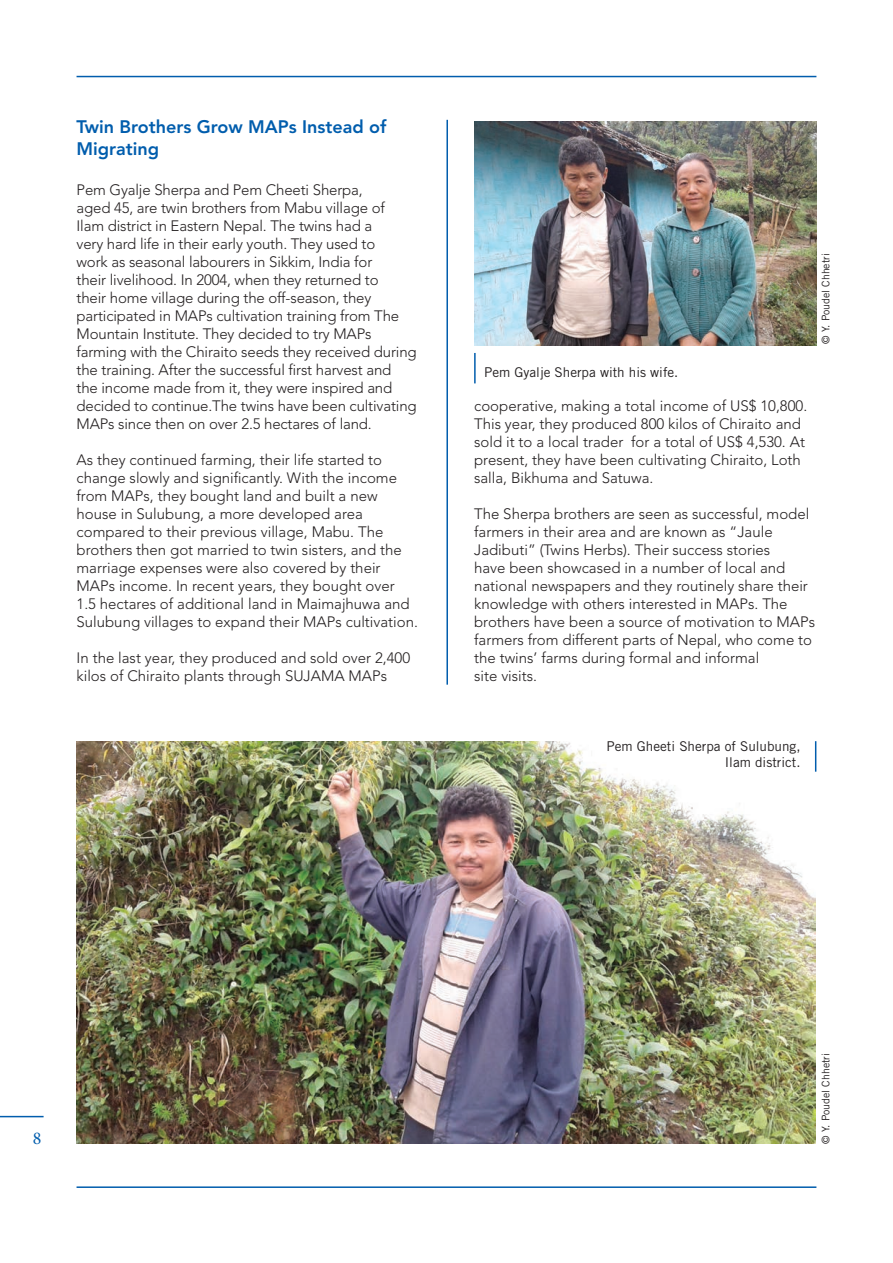
<style>
.page{position:relative;width:893px;height:1263px;background:#fff}
.page>*{position:absolute;margin:0;border:0;box-sizing:border-box;transform-origin:0 0}
.t1{font:800 18px/21.6px "Avenir LT Std";color:#015dad}
.t2{font:18px "Minion Pro";color:#015dad}
.t3{font:300 15px/18px "Avenir LT Std";color:#231f20}
.t4{font:13.5px/16.2px "Trade Gothic LT Std";color:#231f20;text-align:right}
.t5{font:10.5px "Trade Gothic LT Std";color:#231f20}
</style>
<div class="page">
<hr style="left:77px;top:76px;width:739px;height:1px;background:#015dad">
<hr style="left:77px;top:1186px;width:739px;height:2px;background:#015dad">
<hr style="left:0;top:1116px;width:44px;height:1px;background:#015dad">
<img style="left:77px;top:741px;width:738px;height:403px">
<img style="left:474px;top:121px;width:342px;height:224px">
<hr style="left:446px;top:120px;width:2px;height:565px;background:#015dad">
<hr style="left:474px;top:353px;width:2px;height:30px;background:#015dad">
<hr style="left:815px;top:741px;width:1px;height:31px;background:#015dad">
<p class="t1" style="left:77px;top:116px;width:311px">Twin Brothers Grow MAPs Instead of<br>Migrating</p>
<p class="t3" style="left:77px;top:180px;width:342px">Pem Gyalje Sherpa and Pem Cheeti Sherpa,<br>aged 45, are twin brothers from Mabu village of<br>Ilam district in Eastern Nepal. The twins had a<br>very hard life in their early youth. They used to<br>work as seasonal labourers in Sikkim, India for<br>their livelihood. In 2004, when they returned to<br>their home village during the off-season, they participated in MAPs cultivation training from The Mountain Institute. They decided to try MAPs farming with the Chiraito seeds they received during the training. After the successful first harvest and<br>the income made from it, they were inspired and decided to continue.The twins have been cultivating MAPs since then on over 2.5 hectares of land.</p>
<p class="t3" style="left:77px;top:450px;width:343px">As they continued farming, their life started to change slowly and significantly. With the income from MAPs, they bought land and built a new house in Sulubung, a more developed area compared to their previous village, Mabu. The brothers then got married to twin sisters, and the marriage expenses were also covered by their MAPs income. In recent years, they bought over 1.5 hectares of additional land in Maimajhuwa and Sulubung villages to expand their MAPs cultivation.</p>
<p class="t3" style="left:77px;top:648px;width:335px">In the last year, they produced and sold over 2,400 kilos of Chiraito plants through SUJAMA MAPs</p>
<p class="t4" style="left:484px;top:364px;width:196px">Pem Gyalje Sherpa with his wife.</p>
<p class="t5" style="left:819px;top:344px;width:92px;rotate:-90deg">© Y. Poudel Chhetri</p>
<p class="t3" style="left:474px;top:397px;width:335px">cooperative, making a total income of US$ 10,800.<br>This year, they produced 800 kilos of Chiraito and sold it to a local trader for a total of US$ 4,530. At present, they have been cultivating Chiraito, Loth salla, Bikhuma and Satuwa.</p>
<p class="t3" style="left:474px;top:505px;width:343px">The Sherpa brothers are seen as successful, model farmers in their area and are known as “Jaule Jadibuti” (Twins Herbs). Their success stories<br>have been showcased in a number of local and national newspapers and they routinely share their knowledge with others interested in MAPs. The brothers have been a source of motivation to MAPs farmers from different parts of Nepal, who come to the twins’ farms during formal and informal<br>site visits.</p>
<p class="t4" style="left:607px;top:738px;width:195px">Pem Gheeti Sherpa of Sulubung,<br>Ilam district.</p>
<p class="t2" style="left:33px;top:1126px;width:10px">8</p>
<p class="t5" style="left:819px;top:1144px;width:92px;rotate:-90deg">© Y. Poudel Chhetri</p>
</div>
